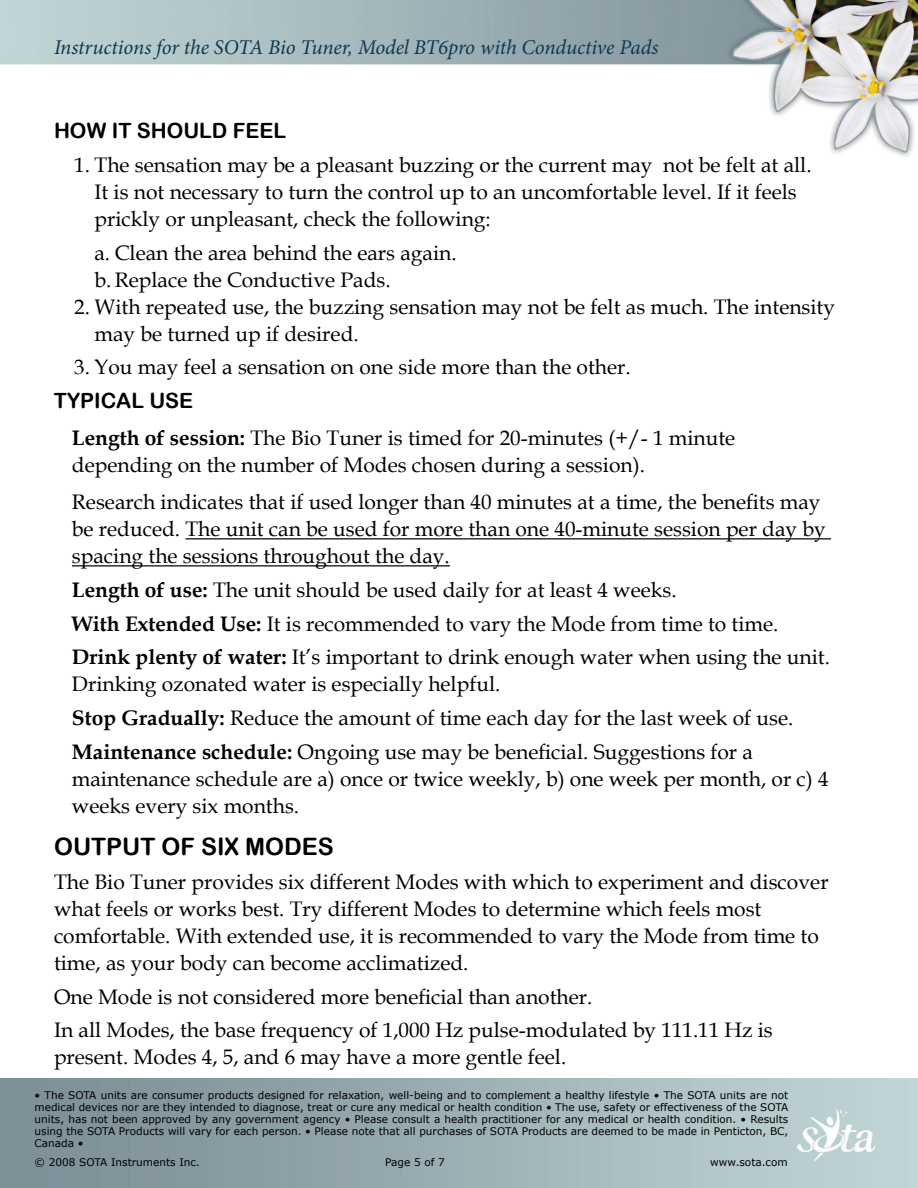
<style>
.page{position:relative;width:918px;height:1188px;background:#fff}
.page>*{position:absolute;margin:0;border:0;box-sizing:border-box;transform-origin:0 0}
.t1{font:24px "Arial Rounded MT Bold";color:#000}
.t2{font:21px/27px "Book Antiqua";color:#000}
.t3{font:italic 21px "Minion Pro";letter-spacing:-.01em;color:#0e3952}
.t4{font:21px "Arial Rounded MT Bold";color:#000}
.t5{font:10.5px/12px "Verdana";color:#000;text-align:justify}
.s1{font-weight:700}
</style>
<div class="page">
<img style="left:0;top:0;width:918px;height:157px">
<img style="left:0;top:1079px;width:918px;height:109px">
<hr style="left:185px;top:538px;width:646px;height:1px;background:#000">
<hr style="left:72px;top:565px;width:378px;height:1px;background:#000">
<p class="t3" style="left:54px;top:33px;width:606px">Instructions for the SOTA Bio Tuner, Model BT6pro with Conductive Pads</p>
<p class="t4" style="left:54px;top:118px;width:234px">HOW IT SHOULD FEEL</p>
<p class="t2" style="left:94px;top:151px;width:719px;text-indent:-20px">1. The sensation may be a pleasant buzzing or the current may not be felt at all.<br>It is not necessary to turn the control up to an uncomfortable level. If it feels prickly or unpleasant, check the following:</p>
<p class="t2" style="left:94px;top:239px;width:364px">a. Clean the area behind the ears again. b. Replace the Conductive Pads.</p>
<p class="t2" style="left:94px;top:293px;width:742px;text-indent:-20px">2. With repeated use, the buzzing sensation may not be felt as much. The intensity may be turned up if desired.</p>
<p class="t2" style="left:74px;top:353px;width:558px">3. You may feel a sensation on one side more than the other.</p>
<p class="t4" style="left:54px;top:388px;width:141px">TYPICAL USE</p>
<p class="t2" style="left:72px;top:424px;width:665px"><span class="s1">Length of session:</span> The Bio Tuner is timed for 20-minutes (+/- 1 minute depending on the number of Modes chosen during a session).</p>
<p class="t2" style="left:72px;top:488px;width:755px">Research indicates that if used longer than 40 minutes at a time, the benefits may be reduced. The unit can be used for more than one 40-minute session per day by spacing the sessions throughout the day.</p>
<p class="t2" style="left:72px;top:572px;width:760px;line-height:33.8px"><span class="s1">Length of use:</span> The unit should be used daily for at least 4 weeks.<br><span class="s1">With Extended Use:</span> It is recommended to vary the Mode from time to time.<br><span class="s1">Drink plenty of water:</span> It’s important to drink enough water when using the unit.</p>
<p class="t2" style="left:72px;top:667px;width:723px;line-height:33.8px">Drinking ozonated water is especially helpful.<br><span class="s1">Stop Gradually:</span> Reduce the amount of time each day for the last week of use.<br><span class="s1">Maintenance schedule:</span> Ongoing use may be beneficial. Suggestions for a</p>
<p class="t2" style="left:72px;top:765px;width:758px">maintenance schedule are a) once or twice weekly, b) one week per month, or c) 4 weeks every six months.</p>
<p class="t1" style="left:54px;top:832px;width:281px">OUTPUT OF SIX MODES</p>
<p class="t2" style="left:54px;top:868px;width:776px">The Bio Tuner provides six different Modes with which to experiment and discover what feels or works best. Try different Modes to determine which feels most comfortable. With extended use, it is recommended to vary the Mode from time to time, as your body can become acclimatized.</p>
<p class="t2" style="left:54px;top:979px;width:720px;line-height:33.8px">One Mode is not considered more beneficial than another.<br>In all Modes, the base frequency of 1,000 Hz pulse-modulated by 111.11 Hz is</p>
<p class="t2" style="left:54px;top:1043px;width:514px">present. Modes 4, 5, and 6 may have a more gentle feel.</p>
<p class="t5" style="left:35px;top:1089px;width:755px">• The SOTA units are consumer products designed for relaxation, well-being and to complement a healthy lifestyle • The SOTA units are not medical devices nor are they intended to diagnose, treat or cure any medical or health condition • The use, safety or effectiveness of the SOTA units, has not been approved by any government agency • Please consult a health practitioner for any medical or health condition. • Results using the SOTA Products will vary for each person. • Please note that all purchases of SOTA Products are deemed to be made in Penticton, BC, Canada •</p>
<p class="t5" style="left:35px;top:1155px;width:167px">© 2008 SOTA Instruments Inc.</p>
<p class="t5" style="left:385px;top:1155px;width:61px">Page 5 of 7</p>
<p class="t5" style="left:710px;top:1155px;width:79px">www.sota.com</p>
</div>
